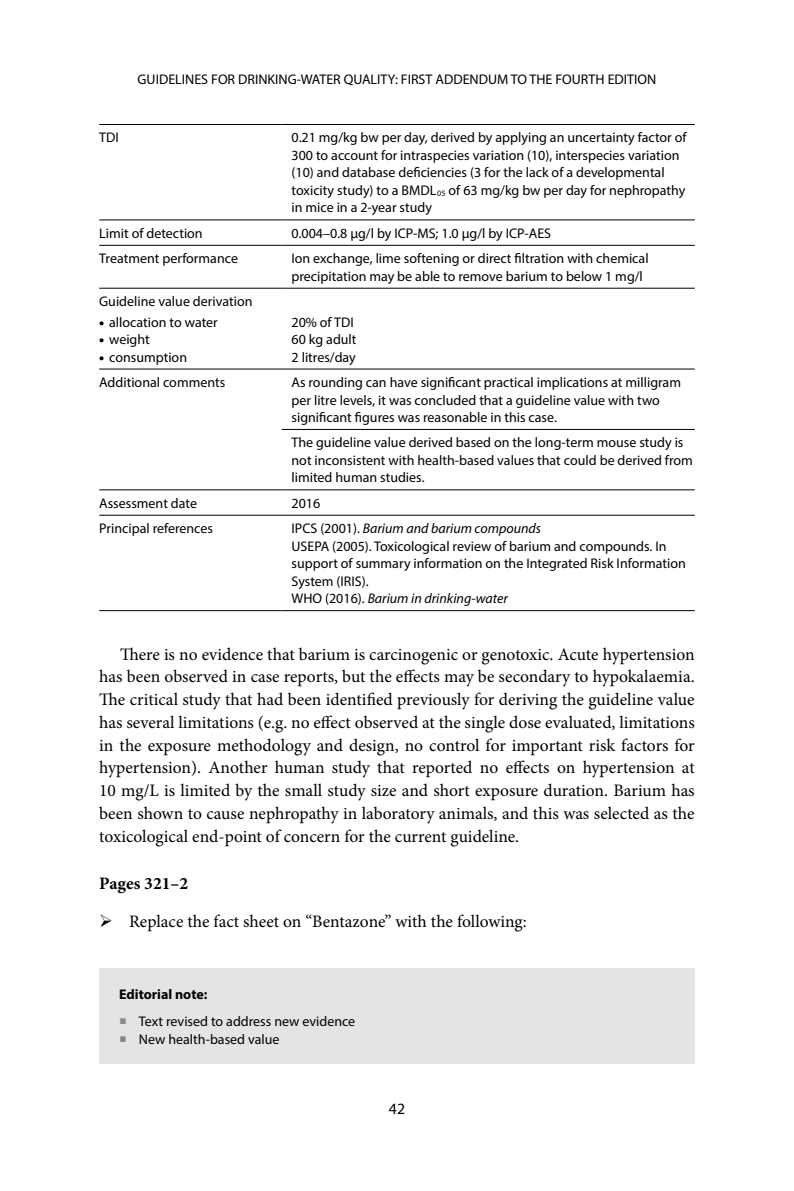
<style>
.page{position:relative;width:794px;height:1191px;background:#fff}
.page>*{position:absolute;margin:0;border:0;box-sizing:border-box;transform-origin:0 0}
.t1{font:17.5px/22.8px "Minion Pro";color:#000;text-align:justify}
.t2{font:700 17.5px "Minion Pro";color:#000}
.t3{font:15.75px "Myriad Pro";color:#000}
.t4{font:14px/17.5px "Myriad Pro";color:#000}
.t5{font:700 14px "Myriad Pro";color:#000}
.s1{font-weight:900}
.s2{font-style:italic}
.s3{font-family:"Minion Pro";font-size:19.25px;color:#87888a}
</style>
<div class="page">
<hr style="left:99px;top:124px;width:183px;height:1px;background:#000">
<hr style="left:282px;top:124px;width:412px;height:1px;background:#000">
<hr style="left:99px;top:219px;width:183px;height:1px;background:#000">
<hr style="left:282px;top:219px;width:412px;height:1px;background:#000">
<hr style="left:99px;top:245px;width:183px;height:1px;background:#000">
<hr style="left:282px;top:245px;width:412px;height:1px;background:#000">
<hr style="left:99px;top:288px;width:183px;height:1px;background:#000">
<hr style="left:282px;top:288px;width:412px;height:1px;background:#000">
<hr style="left:99px;top:368px;width:183px;height:1px;background:#000">
<hr style="left:282px;top:368px;width:412px;height:1px;background:#000">
<hr style="left:282px;top:429px;width:412px;height:1px;background:#000">
<hr style="left:99px;top:489px;width:183px;height:1px;background:#000">
<hr style="left:282px;top:489px;width:412px;height:1px;background:#000">
<hr style="left:99px;top:515px;width:183px;height:1px;background:#000">
<hr style="left:282px;top:515px;width:412px;height:1px;background:#000">
<hr style="left:99px;top:610px;width:183px;height:1px;background:#000">
<hr style="left:282px;top:610px;width:412px;height:1px;background:#000">
<div style="left:99px;top:968px;width:595px;height:95px;background:#e3e4e4"></div>
<p class="t4" style="left:138px;top:70px;width:520px">GUIDELINES FOR DRINKING-WATER QUALITY: FIRST ADDENDUM TO THE FOURTH EDITION</p>
<p class="t4" style="left:99px;top:129px;width:21px">TDI</p>
<p class="t4" style="left:291px;top:129px;width:396px">0.21 mg/kg bw per day, derived by applying an uncertainty factor of 300 to account for intraspecies variation (10), interspecies variation (10) and database deficiencies (3 for the lack of a developmental toxicity study) to a BMDL<sub>05</sub> of 63 mg/kg bw per day for nephropathy in mice in a 2-year study</p>
<p class="t4" style="left:99px;top:224px;width:105px">Limit of detection</p>
<p class="t4" style="left:291px;top:224px;width:261px">0.004–0.8 µg/l by ICP-MS; 1.0 µg/l by ICP-AES</p>
<p class="t4" style="left:99px;top:249px;width:140px">Treatment performance</p>
<p class="t4" style="left:291px;top:249px;width:358px">Ion exchange, lime softening or direct filtration with chemical precipitation may be able to remove barium to below 1 mg/l</p>
<p class="t4" style="left:99px;top:292px;width:155px">Guideline value derivation</p>
<p class="t4" style="left:99px;top:313px;width:120px"><span class="s1">•</span> allocation to water</p>
<p class="t4" style="left:99px;top:330px;width:52px"><span class="s1">•</span> weight</p>
<p class="t4" style="left:99px;top:348px;width:89px"><span class="s1">•</span> consumption</p>
<p class="t4" style="left:291px;top:313px;width:66px">20% of TDI<br>60 kg adult<br>2 litres/day</p>
<p class="t4" style="left:99px;top:373px;width:127px">Additional comments</p>
<p class="t4" style="left:291px;top:373px;width:391px">As rounding can have significant practical implications at milligram per litre levels, it was concluded that a guideline value with two significant figures was reasonable in this case.</p>
<p class="t4" style="left:291px;top:434px;width:403px">The guideline value derived based on the long-term mouse study is not inconsistent with health-based values that could be derived from limited human studies.</p>
<p class="t4" style="left:99px;top:494px;width:99px">Assessment date</p>
<p class="t4" style="left:291px;top:494px;width:30px">2016</p>
<p class="t4" style="left:99px;top:519px;width:115px">Principal references</p>
<p class="t4" style="left:291px;top:519px;width:396px">IPCS (2001). <span class="s2">Barium and barium compounds<br></span>USEPA (2005). Toxicological review of barium and compounds. In support of summary information on the Integrated Risk Information System (IRIS).<br>WHO (2016). <span class="s2">Barium in drinking-water</span></p>
<p class="t1" style="left:99px;top:643px;width:597px;text-indent:21px">There is no evidence that barium is carcinogenic or genotoxic. Acute hypertension has been observed in case reports, but the effects may be secondary to hypokalaemia.<br>The critical study that had been identified previously for deriving the guideline value has several limitations (e.g. no effect observed at the single dose evaluated, limitations in the exposure methodology and design, no control for important risk factors for hypertension). Another human study that reported no effects on hypertension at 10 mg/L is limited by the small study size and short exposure duration. Barium has been shown to cause nephropathy in laboratory animals, and this was selected as the toxicological end-point of concern for the current guideline.</p>
<p class="t2" style="left:99px;top:871px;width:90px">Pages 321–2</p>
<p class="t1" style="left:129px;top:910px;width:399px">Replace the fact sheet on “Bentazone” with the following:</p>
<p class="t5" style="left:119px;top:985px;width:90px">Editorial note:</p>
<p class="t4" style="left:119px;top:1012px;width:238px"><span class="s3">■</span> Text revised to address new evidence</p>
<p class="t4" style="left:119px;top:1030px;width:162px"><span class="s3">■</span> New health-based value</p>
<p class="t3" style="left:389px;top:1099px;width:18px">42</p>
</div>
